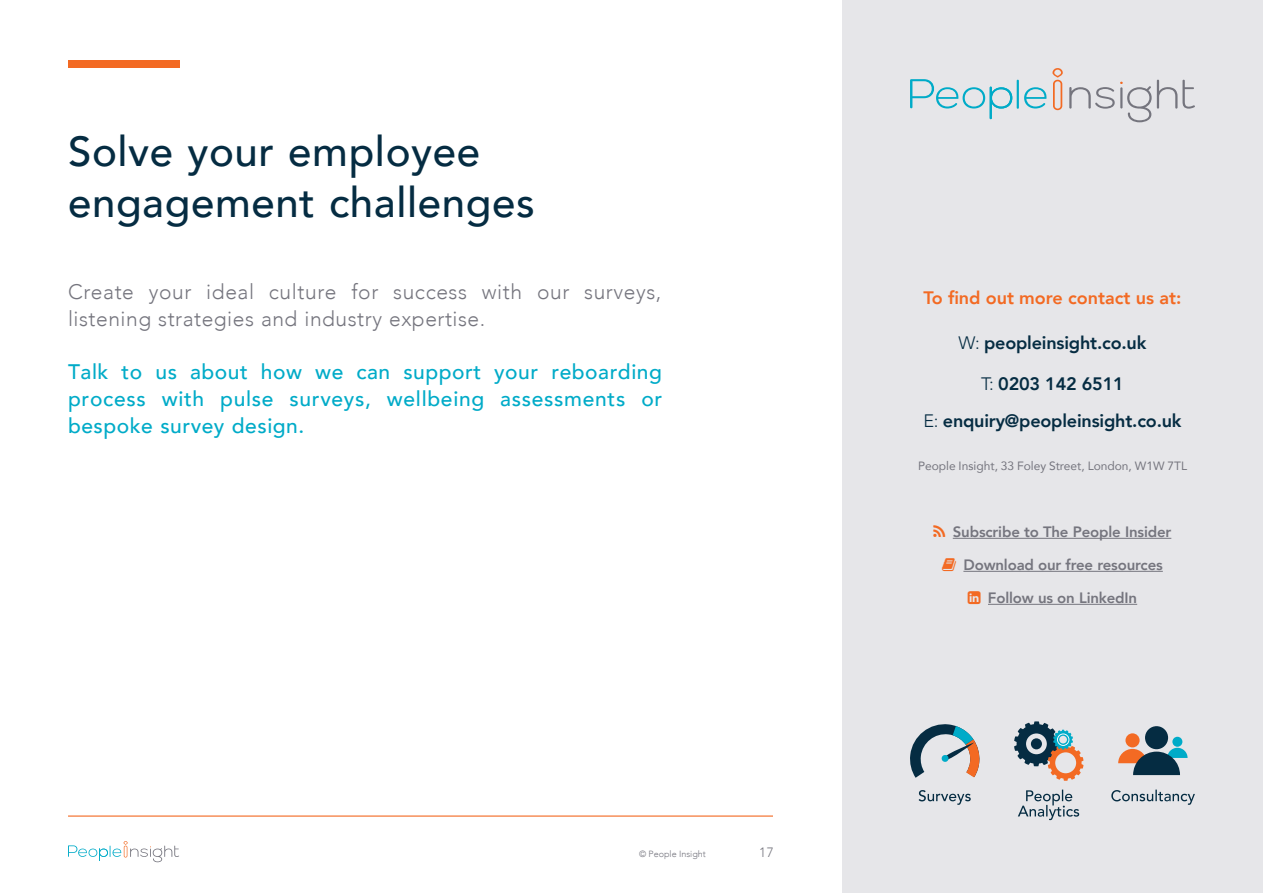
<style>
.page{position:relative;width:1263px;height:893px;background:#fff}
.page>*{position:absolute;margin:0;border:0;box-sizing:border-box;transform-origin:0 0}
.t1{font:500 42px/51px "Avenir";letter-spacing:.015em;color:#052c42}
.t2{font:500 21px/27px "Avenir";letter-spacing:.035em;color:#00abc8;text-align:justify}
.t3{font:300 21px/27px "Avenir";letter-spacing:.03em;color:#75757e}
.t4{font:800 18px "Avenir";letter-spacing:-.01em;color:#052c42}
.t5{font:800 18px "Avenir";color:#f36a23}
.t6{font:800 15px "Avenir";letter-spacing:-.01em;color:#75757e}
.t7{font:300 13.5px "Avenir";color:#75757e}
.h2_14_18{font:12px "Avenir";color:#75757e}
.t8{font:300 9px "Avenir";color:#75757e}
.s1{font-weight:300}
</style>
<div class="page">
<svg style="left:68px;top:841px;width:111px;height:21px"></svg>
<hr style="left:68px;top:815px;width:1127px;height:2px;background:#f36a23">
<div style="left:68px;top:60px;width:111px;height:8px;background:#f36a23"></div>
<div style="left:842px;top:0;width:421px;height:893px;background:#e6e6e9"></div>
<hr style="left:953px;top:538px;width:218px;height:1px;background:#75757e">
<hr style="left:963px;top:571px;width:200px;height:1px;background:#75757e">
<hr style="left:988px;top:604px;width:149px;height:1px;background:#75757e">
<svg style="left:918px;top:790px;width:53px;height:15px"></svg>
<svg style="left:1018px;top:790px;width:61px;height:30px"></svg>
<svg style="left:1111px;top:790px;width:84px;height:15px"></svg>
<svg style="left:910px;top:724px;width:70px;height:54px"></svg>
<svg style="left:1014px;top:721px;width:69px;height:60px"></svg>
<div style="left:1125px;top:733px;width:14px;height:14px;background:#f36a23;border-radius:50%"></div>
<div style="left:1172px;top:737px;width:10px;height:10px;background:#00abc8;border-radius:50%"></div>
<div style="left:1145px;top:726px;width:23px;height:23px;background:#052c42;border-radius:50%"></div>
<svg style="left:1118px;top:748px;width:69px;height:27px"></svg>
<hr style="left:1017px;top:80px;width:2px;height:29px;background:#00abc8">
<svg style="left:1024px;top:68px;width:39px;height:42px"></svg>
<svg style="left:910px;top:79px;width:102px;height:40px"></svg>
<svg style="left:1069px;top:80px;width:126px;height:42px"></svg>
<div style="left:774px;top:219px;width:68px;height:674px;background:#fff"></div>
<p class="t1" style="left:68px;top:124px;width:468px">Solve your employee engagement challenges</p>
<p class="t3" style="left:68px;top:279px;width:595px">Create your ideal culture for success with our surveys, listening strategies and industry expertise.</p>
<p class="t2" style="left:68px;top:357px;width:596px">Talk to us about how we can support your reboarding process with pulse surveys, wellbeing assessments or bespoke survey design.</p>
<p class="t8" style="left:639px;top:849px;width:68px">© People Insight</p>
<p class="t7" style="left:759px;top:844px;width:16px">17</p>
<p class="t5" style="left:923px;top:283px;width:260px">To find out more contact us at:</p>
<p class="t4" style="left:958px;top:329px;width:189px"><span class="s1">W:</span> peopleinsight.co.uk</p>
<p class="t4" style="left:981px;top:370px;width:144px"><span class="s1">T:</span> 0203 142 6511</p>
<p class="t4" style="left:923px;top:406px;width:260px"><span class="s1">E:</span> enquiry@peopleinsight.co.uk</p>
<p class="h2_14_18" style="left:918px;top:456px;width:270px">People Insight, 33 Foley Street, London, W1W 7TL</p>
<p class="t6" style="left:953px;top:520px;width:220px">Subscribe to The People Insider</p>
<p class="t6" style="left:963px;top:553px;width:201px">Download our free resources</p>
<p class="t6" style="left:988px;top:586px;width:151px">Follow us on LinkedIn</p>
</div>
